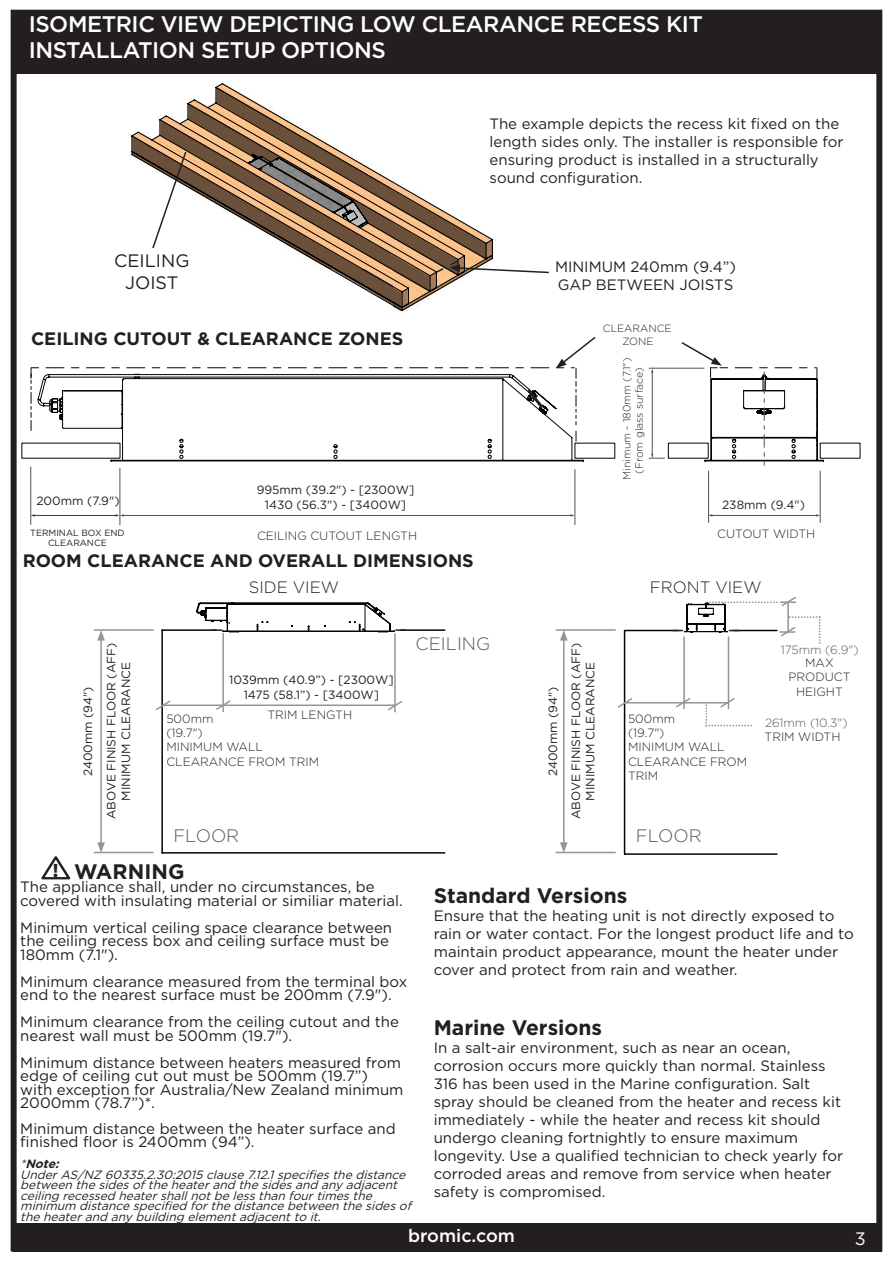
<style>
.page{position:relative;width:893px;height:1263px;background:#fff}
.page>*{position:absolute;margin:0;border:0;box-sizing:border-box;transform-origin:0 0}
.t1{font:500 22.5px/25.5px "Gotham";letter-spacing:-.02em;color:#fff}
.t2{font:700 21px "Gotham";color:#231f20}
.t3{font:700 19.5px "Myriad";color:#231f20;scale:1.1 1}
.t4{font:700 18px "Gotham";color:#231f20}
.t5{font:300 18px "Gotham";color:#57585a}
.t6{font:18px/21.6px "Gotham";color:#231f20;text-align:center}
.t7{font:500 18px "Gotham";color:#fff}
.t8{font:18px "Gotham";color:#fff}
.t9{font:300 16.5px "Gotham";color:#231f20}
.t10{font:15px/18px "Gotham";color:#231f20}
.t11{font:italic 12px/10.5px "Gotham";color:#231f20}
.t12{font:12px/14.4px "Gotham";color:#231f20;text-align:center}
.t13{font:300 12px/14.4px "Gotham";color:#231f20}
.t14{font:300 12px "Gotham";color:#57585a}
.t15{font:300 10.5px/12.6px "Gotham";color:#231f20;text-align:center}
.t16{font:9px/10.8px "Gotham";color:#231f20;text-align:center}
.s1{font-weight:700}
</style>
<div class="page">
<div style="left:12px;top:1223px;width:870px;height:29px;background:#231f20"></div>
<div style="left:11px;top:10px;width:871px;height:1241px;border:6px solid #231f20"></div>
<svg style="left:131px;top:83px;width:363px;height:229px"></svg>
<hr style="left:120px;top:468px;width:1px;height:57px;background:#525352">
<hr style="left:123px;top:515px;width:448px;height:1px;background:#525352">
<hr style="left:575px;top:469px;width:1px;height:56px;background:#525352">
<hr style="left:34px;top:515px;width:82px;height:1px;background:#3d3e3d">
<svg style="left:115px;top:514px;width:9px;height:3px"></svg>
<hr style="left:708px;top:471px;width:1px;height:51px;background:#525352">
<hr style="left:820px;top:471px;width:1px;height:51px;background:#525352">
<hr style="left:712px;top:515px;width:105px;height:1px;background:#525352">
<svg style="left:708px;top:514px;width:4px;height:3px"></svg>
<svg style="left:21px;top:336px;width:840px;height:129px"></svg>
<svg style="left:41px;top:856px;width:30px;height:24px"></svg>
<hr style="left:30px;top:467px;width:1px;height:57px;background:#525352">
<svg style="left:434px;top:259px;width:115px;height:16px"></svg>
<svg style="left:151px;top:150px;width:37px;height:100px"></svg>
<hr style="left:401px;top:629px;width:44px;height:2px;background:#040503">
<hr style="left:162px;top:629px;width:54px;height:2px;background:#040503">
<hr style="left:161px;top:630px;width:2px;height:223px;background:#040503">
<hr style="left:162px;top:852px;width:283px;height:2px;background:#040503">
<hr style="left:625px;top:630px;width:54px;height:1px;background:#040503">
<hr style="left:624px;top:630px;width:1px;height:224px;background:#040503">
<hr style="left:625px;top:853px;width:152px;height:2px;background:#040503">
<hr style="left:94px;top:629px;width:60px;height:2px;background:#939598">
<hr style="left:556px;top:629px;width:60px;height:2px;background:#939598">
<hr style="left:94px;top:852px;width:60px;height:1px;background:#939598">
<hr style="left:556px;top:852px;width:60px;height:1px;background:#939598">
<hr style="left:100px;top:638px;width:2px;height:207px;background:#939598">
<svg style="left:97px;top:630px;width:8px;height:11px"></svg>
<svg style="left:97px;top:842px;width:8px;height:10px"></svg>
<hr style="left:563px;top:638px;width:2px;height:207px;background:#939598">
<svg style="left:560px;top:630px;width:8px;height:11px"></svg>
<svg style="left:560px;top:842px;width:8px;height:10px"></svg>
<hr style="left:222px;top:633px;width:2px;height:79px;background:#939598">
<hr style="left:162px;top:704px;width:62px;height:2px;background:#939598">
<svg style="left:214px;top:699px;width:17px;height:12px"></svg>
<svg style="left:156px;top:699px;width:16px;height:13px"></svg>
<hr style="left:683px;top:636px;width:2px;height:73px;background:#939598">
<hr style="left:624px;top:702px;width:61px;height:1px;background:#939598">
<svg style="left:674px;top:696px;width:18px;height:13px"></svg>
<svg style="left:617px;top:696px;width:17px;height:13px"></svg>
<div style="left:12px;top:10px;width:870px;height:63px;background:#231f20"></div>
<svg style="left:196px;top:602px;width:210px;height:31px"></svg>
<hr style="left:224px;top:704px;width:172px;height:2px;background:#939598">
<hr style="left:394px;top:633px;width:2px;height:79px;background:#939598">
<svg style="left:386px;top:699px;width:17px;height:13px"></svg>
<hr style="left:728px;top:636px;width:1px;height:73px;background:#939598">
<hr style="left:683px;top:702px;width:46px;height:1px;background:#939598">
<svg style="left:705px;top:696px;width:47px;height:30px"></svg>
<svg style="left:673px;top:596px;width:147px;height:48px"></svg>
<h1 class="t1" style="left:29px;top:13px;width:676px">ISOMETRIC VIEW DEPICTING LOW CLEARANCE RECESS KIT<br>INSTALLATION SETUP OPTIONS</h1>
<p class="t6" style="left:114px;top:251px;width:77px">CEILING<br>JOIST</p>
<p class="t4" style="left:31px;top:330px;width:374px">CEILING CUTOUT &amp; CLEARANCE ZONES</p>
<p class="t12" style="left:36px;top:495px;width:85px">200mm (7.9")</p>
<p class="t12" style="left:257px;top:483px;width:159px">995mm (39.2") - [2300W]<br>1430 (56.3") - [3400W]</p>
<p class="t10" style="left:490px;top:116px;width:356px">The example depicts the recess kit fixed on the length sides only. The installer is responsible for ensuring product is installed in a structurally sound configuration.</p>
<p class="t10" style="left:555px;top:259px;width:182px">MINIMUM 240mm (9.4”)<br>GAP BETWEEN JOISTS</p>
<p class="t15" style="left:603px;top:323px;width:70px">CLEARANCE<br>ZONE</p>
<p class="t15" style="left:621px;top:480px;width:124px;rotate:-90deg">Minimum - 180mm (7.1") (From glass surface)</p>
<p class="t12" style="left:722px;top:498px;width:84px">238mm (9.4")</p>
<p class="t16" style="left:30px;top:527px;width:96px">TERMINAL BOX END<br>CLEARANCE</p>
<p class="t13" style="left:257px;top:529px;width:162px">CEILING CUTOUT LENGTH</p>
<p class="t13" style="left:717px;top:528px;width:99px">CUTOUT WIDTH</p>
<p class="t4" style="left:23px;top:553px;width:453px">ROOM CLEARANCE AND OVERALL DIMENSIONS</p>
<p class="t9" style="left:249px;top:580px;width:92px">SIDE VIEW</p>
<p class="t9" style="left:650px;top:580px;width:113px">FRONT VIEW</p>
<p class="t5" style="left:416px;top:635px;width:76px">CEILING</p>
<p class="t12" style="left:105px;top:819px;width:178px;rotate:-90deg">ABOVE FINISH FLOOR (AFF)<br>MINIMUM CLEARANCE</p>
<p class="t12" style="left:569px;top:819px;width:178px;rotate:-90deg">ABOVE FINISH FLOOR (AFF)<br>MINIMUM CLEARANCE</p>
<p class="t12" style="left:229px;top:674px;width:166px">1039mm (40.9”) - [2300W]<br>1475 (58.1”) - [3400W]</p>
<p class="t12" style="left:82px;top:776px;width:92px;rotate:-90deg">2400mm (94")</p>
<p class="t12" style="left:546px;top:776px;width:92px;rotate:-90deg">2400mm (94")</p>
<p class="t13" style="left:267px;top:708px;width:86px">TRIM LENGTH</p>
<p class="t13" style="left:166px;top:712px;width:154px">500mm<br>(19.7")<br>MINIMUM WALL<br>CLEARANCE FROM TRIM</p>
<p class="t5" style="left:173px;top:828px;width:67px">FLOOR</p>
<p class="t13" style="left:628px;top:712px;width:121px">500mm<br>(19.7")<br>MINIMUM WALL<br>CLEARANCE FROM<br>TRIM</p>
<p class="t14" style="left:781px;top:644px;width:79px">175mm (6.9")</p>
<p class="t13" style="left:788px;top:656px;width:64px;text-align:center">MAX<br>PRODUCT<br>HEIGHT</p>
<p class="t14" style="left:765px;top:718px;width:84px">261mm (10.3")</p>
<p class="t13" style="left:764px;top:730px;width:77px">TRIM WIDTH</p>
<p class="t5" style="left:636px;top:828px;width:67px">FLOOR</p>
<h3 class="t3" style="left:53px;top:858px;width:7px">!</h3>
<h2 class="t2" style="left:74px;top:862px;width:112px">WARNING</h2>
<p class="t10" style="left:20px;top:881px;width:384px;line-height:13.5px">The appliance shall, under no circumstances, be covered with insulating material or similiar material.</p>
<p class="t10" style="left:20px;top:921px;width:373px;line-height:13.5px">Minimum vertical ceiling space clearance between the ceiling recess box and ceiling surface must be<br>180mm (7.1").</p>
<p class="t10" style="left:20px;top:975px;width:388px;line-height:13.5px">Minimum clearance measured from the terminal box end to the nearest surface must be 200mm (7.9").</p>
<p class="t10" style="left:20px;top:1016px;width:380px;line-height:13.5px">Minimum clearance from the ceiling cutout and the nearest wall must be 500mm (19.7").</p>
<p class="t10" style="left:20px;top:1056px;width:385px;line-height:13.5px">Minimum distance between heaters measured from edge of ceiling cut out must be 500mm (19.7”) with exception for Australia/New Zealand minimum 2000mm (78.7”)*.</p>
<p class="t10" style="left:20px;top:1122px;width:377px;line-height:13.5px">Minimum distance between the heater surface and finished floor is 2400mm (94”).</p>
<p class="t11" style="left:20px;top:1159px;width:396px">*<span class="s1">Note:<br></span>UnderAS/NZ 60335.2.30:2015 clause 7.12.1specifies the distance between the sides ofthe heaterand the sides and any adjacent ceiling recessed heatershallnotbe less than fourtimes the minimum distance specified forthe distance between the sides of the heaterand any building elementadjacentto it.</p>
<h2 class="t2" style="left:434px;top:886px;width:195px">Standard Versions</h2>
<p class="t10" style="left:434px;top:907px;width:422px">Ensure that the heating unit is not directly exposed to rain or water contact. For the longest product life and to maintain product appearance, mount the heater under cover and protect from rain and weather.</p>
<h2 class="t2" style="left:434px;top:1018px;width:170px">Marine Versions</h2>
<p class="t10" style="left:434px;top:1039px;width:411px">In a salt-air environment, such as near an ocean, corrosion occurs more quickly than normal. Stainless 316 has been used in the Marine configuration. Salt spray should be cleaned from the heater and recess kit immediately - while the heater and recess kit should undergo cleaning fortnightly to ensure maximum longevity. Use a qualified technician to check yearly for corroded areas and remove from service when heater safety is compromised.</p>
<p class="t7" style="left:408px;top:1227px;width:108px">bromic.com</p>
<p class="t8" style="left:855px;top:1231px;width:13px">3</p>
</div>
